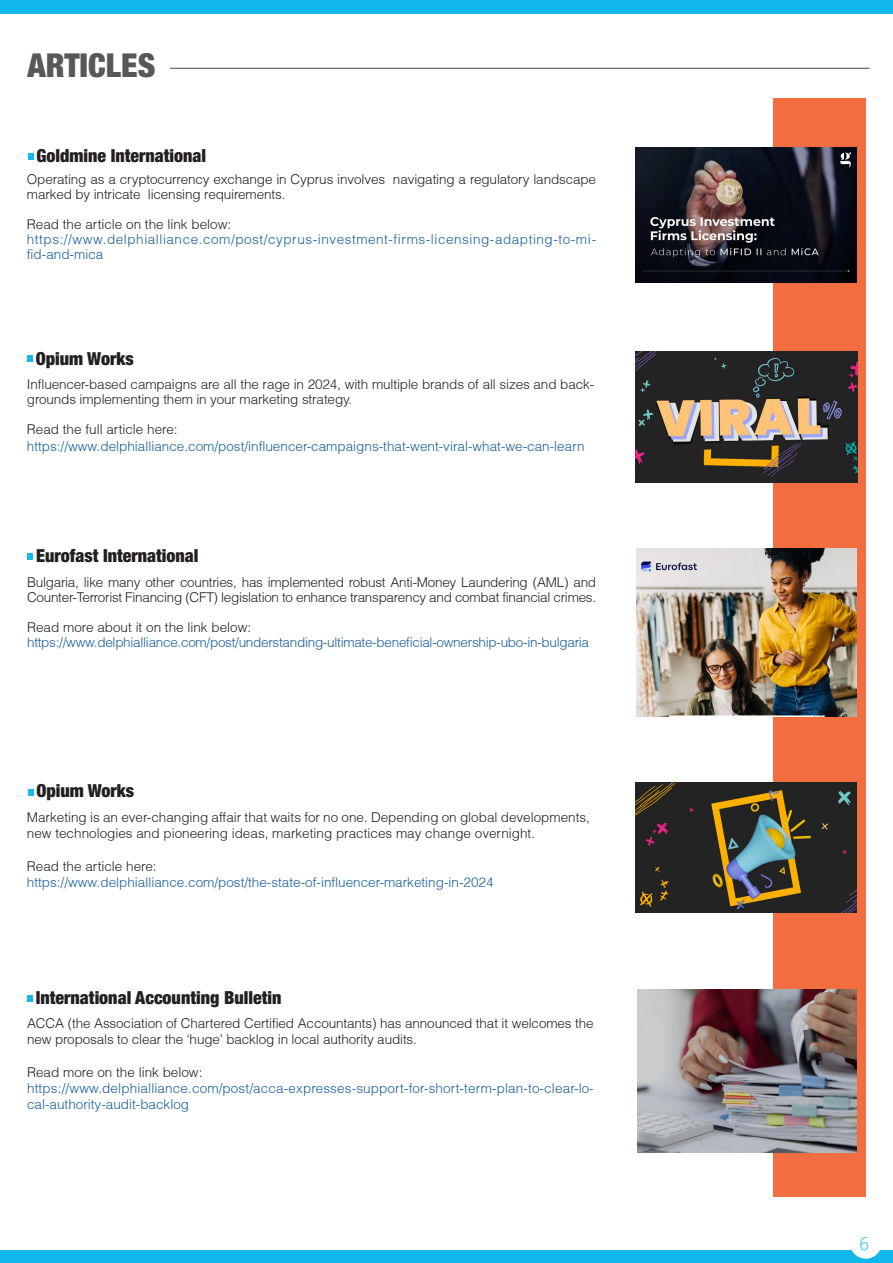
<style>
.page{position:relative;width:893px;height:1263px;background:#fff}
.page>*{position:absolute;margin:0;border:0;box-sizing:border-box;transform-origin:0 0}
.t1{font:900 condensed 33px "Helvetica Neue LT Std";color:#57585a}
.t2{font:900 condensed 18px "Helvetica Neue LT Std";color:#231f20}
.t3{font:300 18px "Yu Gothic UI";color:#12b8ed}
.t4{font:300 13.5px/15px "Helvetica";letter-spacing:-.01em;color:#231f20}
.t5{font:300 13.5px/16.2px "Helvetica";color:#175d9e}
.t6{font:300 13.5px/15px "Helvetica";letter-spacing:.04em;color:#175d9e}
.t7{font:300 13.5px "Helvetica";letter-spacing:-.02em;color:#175d9e}
</style>
<div class="page">
<div style="left:0;top:1250px;width:893px;height:13px;background:#12b8ec"></div>
<div style="left:0;top:0;width:893px;height:14px;background:#12b8ec"></div>
<div style="left:851px;top:1228px;width:30px;height:30px;background:#fff;border-radius:50%"></div>
<div style="left:850px;top:1227px;width:32px;height:31px;border:2px solid #fff;border-radius:50%"></div>
<hr style="left:170px;top:68px;width:700px;height:1px;background:#575c5e">
<div style="left:773px;top:99px;width:93px;height:1098px;background:#f26d40"></div>
<svg style="left:28px;top:153px;width:6px;height:6px"></svg>
<img style="left:636px;top:148px;width:221px;height:135px">
<svg style="left:27px;top:356px;width:6px;height:6px"></svg>
<img style="left:636px;top:351px;width:221px;height:131px">
<svg style="left:27px;top:553px;width:6px;height:6px"></svg>
<img style="left:636px;top:549px;width:221px;height:168px">
<svg style="left:28px;top:789px;width:6px;height:6px"></svg>
<img style="left:636px;top:782px;width:221px;height:130px">
<svg style="left:27px;top:995px;width:6px;height:6px"></svg>
<img style="left:637px;top:990px;width:220px;height:162px">
<hr style="left:892px;top:647px;width:1px;height:142px;background:#12b8ec">
<p class="t1" style="left:28px;top:45px;width:129px">ARTICLES</p>
<p class="t2" style="left:36px;top:145px;width:171px">Goldmine International</p>
<p class="t4" style="left:27px;top:171px;width:571px">Operating as a cryptocurrency exchange in Cyprus involves navigating a regulatory landscape marked by intricate licensing requirements.</p>
<p class="t4" style="left:27px;top:216px;width:206px">Read the article on the link below:</p>
<p class="t6" style="left:27px;top:231px;width:571px">https://www.delphialliance.com/post/cyprus-investment-firms-licensing-adapting-to-mi&shy;fid-and-mica</p>
<p class="t2" style="left:36px;top:347px;width:99px">Opium Works</p>
<p class="t4" style="left:27px;top:377px;width:569px">Influencer-based campaigns are all the rage in 2024, with multiple brands of all sizes and back&shy;grounds implementing them in your marketing strategy.</p>
<p class="t4" style="left:27px;top:422px;width:152px">Read the full article here:</p>
<p class="t5" style="left:27px;top:438px;width:559px">https://www.delphialliance.com/post/influencer-campaigns-that-went-viral-what-we-can-learn</p>
<p class="t2" style="left:36px;top:545px;width:164px">Eurofast International</p>
<p class="t4" style="left:27px;top:575px;width:571px">Bulgaria, like many other countries, has implemented robust Anti-Money Laundering (AML) and<br>Counter-Terrorist Financing (CFT) legislation to enhance transparency and combat financial crimes.</p>
<p class="t4" style="left:27px;top:620px;width:226px">Read more about it on the link below:</p>
<p class="t7" style="left:27px;top:634px;width:564px">https://www.delphialliance.com/post/understanding-ultimate-beneficial-ownership-ubo-in-bulgaria</p>
<p class="t2" style="left:36px;top:780px;width:99px">Opium Works</p>
<p class="t4" style="left:27px;top:809px;width:565px;line-height:16.2px">Marketing is an ever-changing affair that waits for no one. Depending on global developments, new technologies and pioneering ideas, marketing practices may change overnight.</p>
<p class="t4" style="left:27px;top:858px;width:131px">Read the article here:</p>
<p class="t5" style="left:27px;top:874px;width:468px">https://www.delphialliance.com/post/the-state-of-influencer-marketing-in-2024</p>
<p class="t2" style="left:36px;top:986px;width:247px">International Accounting Bulletin</p>
<p class="t4" style="left:27px;top:1015px;width:568px;line-height:16.2px">ACCA (the Association of Chartered Certified Accountants) has announced that it welcomes the new proposals to clear the ‘huge’ backlog in local authority audits.</p>
<p class="t4" style="left:27px;top:1064px;width:177px">Read more on the link below:</p>
<p class="t5" style="left:27px;top:1080px;width:568px">https://www.delphialliance.com/post/acca-expresses-support-for-short-term-plan-to-clear-lo&shy;cal-authority-audit-backlog</p>
<h2 class="t3" style="left:859px;top:1226px;width:11px">6</h2>
</div>
